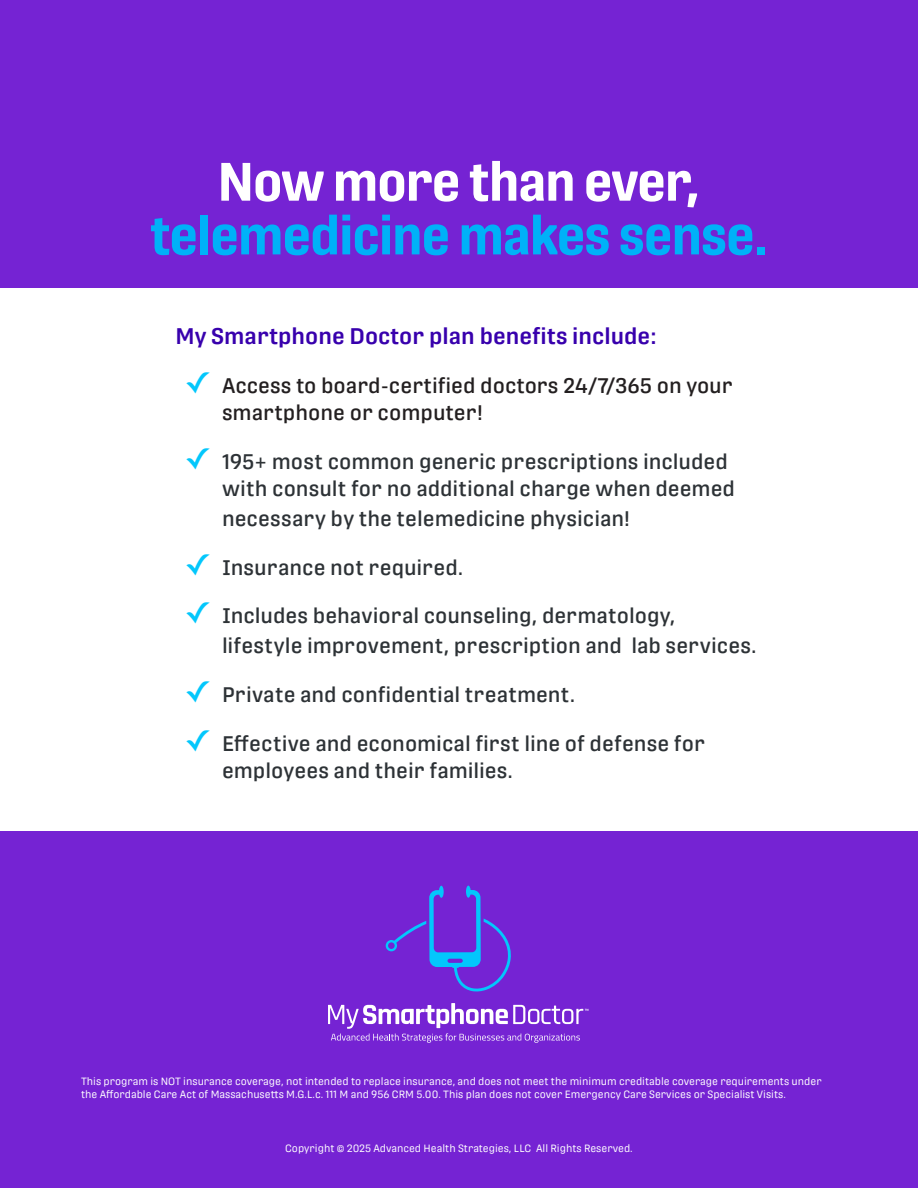
<style>
.page{position:relative;width:918px;height:1188px;background:#fff}
.page>*{position:absolute;margin:0;border:0;box-sizing:border-box;transform-origin:0 0}
.t1{font:700 53.7px "Protipo";letter-spacing:-.025em;color:#00b1f8;scale:.95 1}
.t2{font:700 53.7px "Protipo";letter-spacing:-.025em;color:#fff;scale:.95 1}
.t3{font:600 22.5px "Protipo";color:#3800ad}
.t4{font:500 21px/27px "Protipo";color:#2d3236}
.t5{font:500 21px/27px "Protipo";color:#231f20}
.Body_Text{font:10.5px/13.5px "Protipo";color:#fff}
.s1{font-family:"Lucida Grande";font-weight:400;font-size:28.8px;color:#03c7fc}
</style>
<div class="page">
<div style="left:0;top:0;width:918px;height:287px;background:#7523d3"></div>
<div style="left:0;top:832px;width:918px;height:356px;background:#7523d3"></div>
<svg style="left:386px;top:886px;width:125px;height:106px"></svg>
<svg style="left:328px;top:1003px;width:260px;height:40px"></svg>
<p class="t2" style="left:217px;top:150px;width:510px">Now more than ever,</p>
<p class="t1" style="left:150px;top:204px;width:653px">telemedicine makes sense.</p>
<p class="t3" style="left:176px;top:323px;width:483px">My Smartphone Doctor plan benefits include:</p>
<p class="t5" style="left:222px;top:372px;width:512px;text-indent:-38px"><span class="s1">✓</span> Access to board-certified doctors 24/7/365 on your smartphone or computer!</p>
<p class="t4" style="left:222px;top:448px;width:515px;text-indent:-38px"><span class="s1">✓</span> 195+ most common generic prescriptions included with consult for no additional charge when deemed</p>
<p class="t4" style="left:222px;top:505px;width:410px">necessary by the telemedicine physician!</p>
<p class="t4" style="left:184px;top:554px;width:280px"><span class="s1">✓</span> Insurance not required.</p>
<p class="t4" style="left:222px;top:601px;width:536px;line-height:30px;text-indent:-38px"><span class="s1">✓</span> Includes behavioral counseling, dermatology, lifestyle improvement, prescription and lab services.</p>
<p class="t4" style="left:184px;top:681px;width:392px"><span class="s1">✓</span> Private and confidential treatment.</p>
<p class="t4" style="left:222px;top:730px;width:485px;text-indent:-38px"><span class="s1">✓</span> Effective and economical first line of defense for employees and their families.</p>
<p class="Body_Text" style="left:81px;top:1074px;width:742px">This program is NOT insurance coverage, not intended to replace insurance, and does not meet the minimum creditable coverage requirements under the Affordable Care Act of Massachusetts M.G.L.c. 111 M and 956 CRM 5.00. This plan does not cover Emergency Care Services or Specialist Visits.</p>
<p class="Body_Text" style="left:285px;top:1142px;width:349px">Copyright © 2025 Advanced Health Strategies, LLC All Rights Reserved.</p>
</div>
